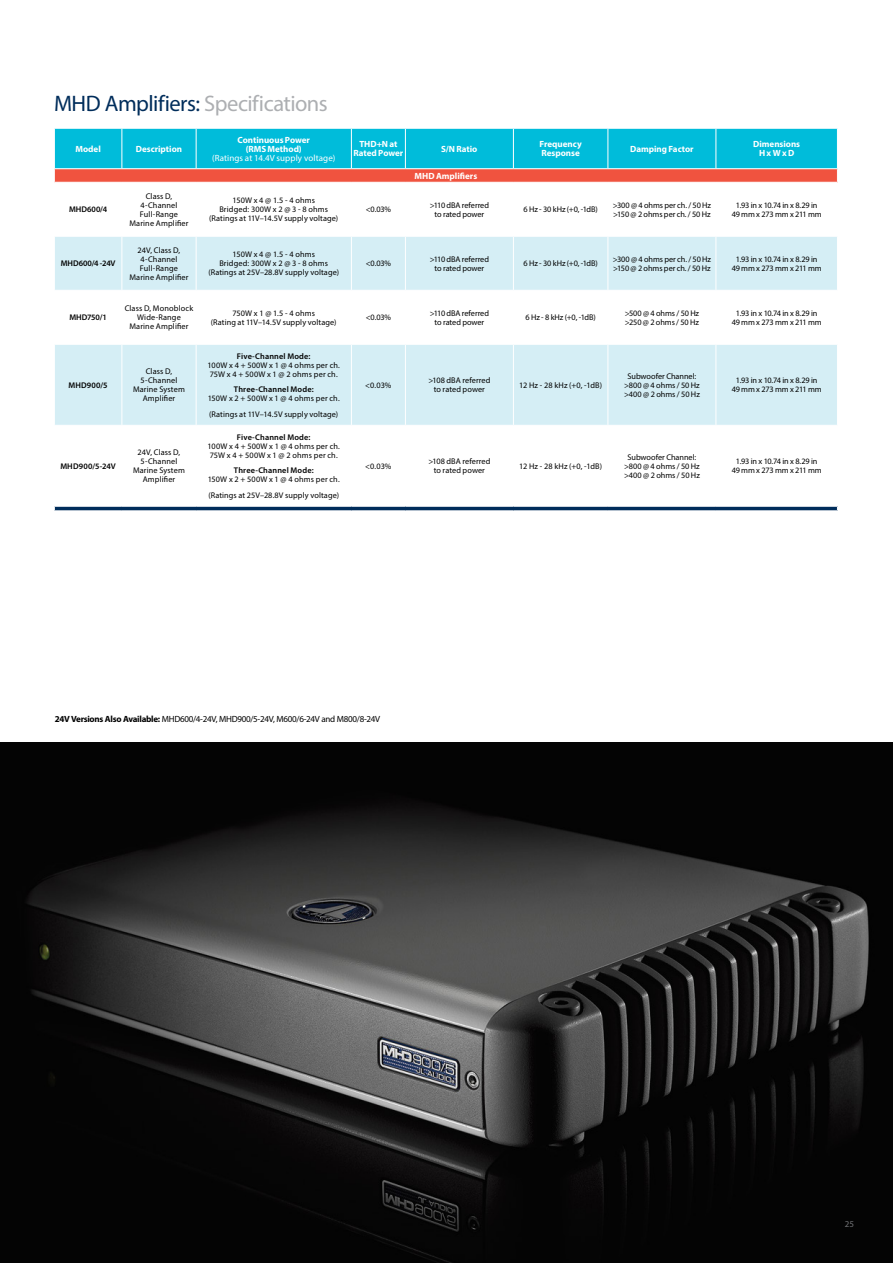
<style>
.page{position:relative;width:893px;height:1263px;background:#fff}
.page>*{position:absolute;margin:0;border:0;box-sizing:border-box;transform-origin:0 0}
.t1{font:22.5px "Myriad Pro";letter-spacing:-.02em;color:#002d5b}
.t2{font:700 9px/9px "Myriad Pro";letter-spacing:-.005em;color:#fff;text-align:center}
.t3{font:9px "Myriad Pro";letter-spacing:-.03em;color:#000}
.t4{font:9px/9px "Myriad Pro";letter-spacing:.01em;color:#fff;text-align:center}
.t5{font:9px "Myriad Pro";color:#717275}
.t6{font:8.25px/9px "Myriad Pro";letter-spacing:.01em;color:#000;text-align:center}
.t7{font:8.25px/9px "Myriad Pro";letter-spacing:-.01em;color:#000;text-align:center}
.t8{font:8.25px/9px "Myriad Pro";letter-spacing:-.02em;color:#000;text-align:center}
.t9{font:600 8.25px "Myriad Pro";letter-spacing:.015em;color:#000}
.s1{color:#adafb2}
.s2{font-weight:700}
</style>
<div class="page">
<img style="left:0;top:743px;width:893px;height:520px">
<svg style="left:55px;top:237px;width:782px;height:188px;fill:#d5eef5"></svg>
<div style="left:54px;top:506px;width:783px;height:5px;background:#002d5b"></div>
<svg style="left:54px;top:128px;width:784px;height:54px;background:#43a6b7"></svg>
<hr style="left:122px;top:237px;width:1px;height:53px;background:#fff">
<hr style="left:196px;top:237px;width:1px;height:53px;background:#fff">
<hr style="left:351px;top:237px;width:1px;height:53px;background:#fff">
<hr style="left:405px;top:237px;width:1px;height:53px;background:#fff">
<hr style="left:513px;top:237px;width:1px;height:53px;background:#fff">
<hr style="left:608px;top:237px;width:1px;height:53px;background:#fff">
<hr style="left:716px;top:237px;width:1px;height:53px;background:#fff">
<hr style="left:54px;top:290px;width:68px;height:1px;background:#fff">
<hr style="left:122px;top:290px;width:74px;height:1px;background:#fff">
<hr style="left:122px;top:291px;width:1px;height:53px;background:#fff">
<hr style="left:196px;top:290px;width:155px;height:1px;background:#fff">
<hr style="left:196px;top:291px;width:1px;height:53px;background:#fff">
<hr style="left:351px;top:290px;width:54px;height:1px;background:#fff">
<hr style="left:351px;top:291px;width:1px;height:53px;background:#fff">
<hr style="left:405px;top:290px;width:108px;height:1px;background:#fff">
<hr style="left:405px;top:291px;width:1px;height:53px;background:#fff">
<hr style="left:513px;top:290px;width:95px;height:1px;background:#fff">
<hr style="left:513px;top:291px;width:1px;height:53px;background:#fff">
<hr style="left:608px;top:290px;width:108px;height:1px;background:#fff">
<hr style="left:608px;top:291px;width:1px;height:53px;background:#fff">
<hr style="left:716px;top:290px;width:122px;height:1px;background:#fff">
<hr style="left:716px;top:291px;width:1px;height:53px;background:#fff">
<hr style="left:54px;top:344px;width:68px;height:1px;background:#fff">
<hr style="left:122px;top:344px;width:74px;height:1px;background:#fff">
<hr style="left:122px;top:345px;width:1px;height:80px;background:#fff">
<hr style="left:196px;top:344px;width:155px;height:1px;background:#fff">
<hr style="left:196px;top:345px;width:1px;height:80px;background:#fff">
<hr style="left:351px;top:344px;width:54px;height:1px;background:#fff">
<hr style="left:351px;top:345px;width:1px;height:80px;background:#fff">
<hr style="left:405px;top:344px;width:108px;height:1px;background:#fff">
<hr style="left:405px;top:345px;width:1px;height:80px;background:#fff">
<hr style="left:513px;top:344px;width:95px;height:1px;background:#fff">
<hr style="left:513px;top:345px;width:1px;height:80px;background:#fff">
<hr style="left:608px;top:344px;width:108px;height:1px;background:#fff">
<hr style="left:608px;top:345px;width:1px;height:80px;background:#fff">
<hr style="left:716px;top:344px;width:122px;height:1px;background:#fff">
<hr style="left:716px;top:345px;width:1px;height:80px;background:#fff">
<hr style="left:54px;top:506px;width:68px;height:1px;background:#fff">
<hr style="left:122px;top:506px;width:74px;height:1px;background:#fff">
<hr style="left:196px;top:506px;width:155px;height:1px;background:#fff">
<hr style="left:351px;top:506px;width:54px;height:1px;background:#fff">
<hr style="left:405px;top:506px;width:108px;height:1px;background:#fff">
<hr style="left:513px;top:506px;width:95px;height:1px;background:#fff">
<hr style="left:608px;top:506px;width:108px;height:1px;background:#fff">
<hr style="left:716px;top:506px;width:122px;height:1px;background:#fff">
<hr style="left:54px;top:510px;width:68px;height:1px;background:#fff">
<hr style="left:122px;top:510px;width:74px;height:1px;background:#fff">
<hr style="left:196px;top:510px;width:155px;height:1px;background:#fff">
<hr style="left:351px;top:510px;width:54px;height:1px;background:#fff">
<hr style="left:405px;top:510px;width:108px;height:1px;background:#fff">
<hr style="left:513px;top:510px;width:95px;height:1px;background:#fff">
<hr style="left:608px;top:510px;width:108px;height:1px;background:#fff">
<hr style="left:716px;top:510px;width:122px;height:1px;background:#fff">
<p class="t1" style="left:54px;top:90px;width:275px">MHD Amplifiers: <span class="s1">Specifications</span></p>
<p class="t2" style="left:75px;top:144px;width:27px">Model</p>
<p class="t2" style="left:136px;top:144px;width:48px">Description</p>
<p class="t4" style="left:212px;top:135px;width:125px"><span class="s2">Continuous Power<br>(RMS Method)<br></span>(Ratings at 14.4V supply voltage)</p>
<p class="t2" style="left:353px;top:140px;width:51px">THD+N at<br>Rated Power</p>
<p class="t2" style="left:441px;top:144px;width:38px">S/N Ratio</p>
<p class="t2" style="left:540px;top:140px;width:44px;text-align:left">Frequency<br>Response</p>
<p class="t2" style="left:630px;top:144px;width:65px">Damping Factor</p>
<p class="t2" style="left:415px;top:171px;width:64px">MHD Amplifiers</p>
<p class="t2" style="left:753px;top:140px;width:49px">Dimensions</p>
<p class="t2" style="left:759px;top:149px;width:37px">H x W x D</p>
<p class="t9" style="left:69px;top:204px;width:39px">MHD600/4</p>
<p class="t6" style="left:141px;top:191px;width:38px">Class D,<br>4-Channel</p>
<p class="t6" style="left:129px;top:209px;width:61px">Full-Range<br>Marine Amplifier</p>
<p class="t6" style="left:209px;top:196px;width:131px">150W x 4 @ 1.5 - 4 ohms<br>Bridged: 300W x 2 @ 3 - 8 ohms (Ratings at 11V–14.5V supply voltage)</p>
<p class="t6" style="left:366px;top:205px;width:27px">&lt;0.03%</p>
<p class="t7" style="left:430px;top:200px;width:61px">&gt;110 dBA referred to rated power</p>
<p class="t7" style="left:523px;top:205px;width:76px">6 Hz - 30 kHz (+0, -1dB)</p>
<p class="t7" style="left:613px;top:200px;width:100px">&gt;300 @ 4 ohms per ch. / 50 Hz</p>
<p class="t7" style="left:613px;top:209px;width:99px">&gt;150 @ 2 ohms per ch. / 50 Hz</p>
<p class="t8" style="left:732px;top:200px;width:91px">1.93 in x 10.74 in x 8.29 in<br>49 mm x 273 mm x 211 mm</p>
<p class="t9" style="left:61px;top:258px;width:56px">MHD600/4 -24V</p>
<p class="t6" style="left:138px;top:245px;width:44px">24V, Class D,<br>4-Channel</p>
<p class="t6" style="left:129px;top:263px;width:61px">Full-Range<br>Marine Amplifier</p>
<p class="t6" style="left:208px;top:250px;width:132px">150W x 4 @ 1.5 - 4 ohms<br>Bridged: 300W x 2 @ 3 - 8 ohms (Ratings at 25V–28.8V supply voltage)</p>
<p class="t6" style="left:366px;top:259px;width:27px">&lt;0.03%</p>
<p class="t7" style="left:430px;top:254px;width:61px">&gt;110 dBA referred to rated power</p>
<p class="t7" style="left:523px;top:259px;width:76px">6 Hz - 30 kHz (+0, -1dB)</p>
<p class="t7" style="left:613px;top:254px;width:100px">&gt;300 @ 4 ohms per ch. / 50 Hz</p>
<p class="t7" style="left:613px;top:263px;width:99px">&gt;150 @ 2 ohms per ch. / 50 Hz</p>
<p class="t8" style="left:732px;top:254px;width:91px">1.93 in x 10.74 in x 8.29 in<br>49 mm x 273 mm x 211 mm</p>
<p class="t9" style="left:69px;top:312px;width:39px">MHD750/1</p>
<p class="t6" style="left:125px;top:304px;width:70px">Class D, Monoblock<br>Wide-Range<br>Marine Amplifier</p>
<p class="t6" style="left:232px;top:308px;width:84px">750W x 1 @ 1.5 - 4 ohms</p>
<p class="t6" style="left:211px;top:317px;width:127px">(Rating at 11V–14.5V supply voltage)</p>
<p class="t6" style="left:366px;top:313px;width:27px">&lt;0.03%</p>
<p class="t7" style="left:430px;top:308px;width:61px">&gt;110 dBA referred to rated power</p>
<p class="t6" style="left:526px;top:313px;width:72px">6 Hz - 8 kHz (+0, -1dB)</p>
<p class="t7" style="left:625px;top:308px;width:76px">&gt;500 @ 4 ohms / 50 Hz</p>
<p class="t7" style="left:625px;top:317px;width:76px">&gt;250 @ 2 ohms / 50 Hz</p>
<p class="t8" style="left:732px;top:308px;width:91px">1.93 in x 10.74 in x 8.29 in<br>49 mm x 273 mm x 211 mm</p>
<p class="t9" style="left:69px;top:380px;width:41px">MHD900/5</p>
<p class="t6" style="left:133px;top:367px;width:53px">Class D,<br>5-Channel<br>Marine System<br>Amplifier</p>
<p class="t9" style="left:237px;top:351px;width:75px">Five-Channel Mode:</p>
<p class="t6" style="left:208px;top:360px;width:134px">100W x 4 + 500W x 1 @ 4 ohms per ch.</p>
<p class="t6" style="left:210px;top:369px;width:129px">75W x 4 + 500W x 1 @ 2 ohms per ch.</p>
<p class="t9" style="left:234px;top:384px;width:81px">Three-Channel Mode:</p>
<p class="t6" style="left:208px;top:394px;width:133px">150W x 2 + 500W x 1 @ 4 ohms per ch.</p>
<p class="t6" style="left:209px;top:410px;width:131px">(Ratings at 11V–14.5V supply voltage)</p>
<p class="t6" style="left:365px;top:380px;width:28px">&lt;0.03%</p>
<p class="t6" style="left:428px;top:376px;width:64px">&gt;108 dBA referred to rated power</p>
<p class="t6" style="left:519px;top:380px;width:84px">12 Hz - 28 kHz (+0, -1dB)</p>
<p class="t6" style="left:627px;top:371px;width:70px">Subwoofer Channel:</p>
<p class="t6" style="left:624px;top:380px;width:77px">&gt;800 @ 4 ohms / 50 Hz</p>
<p class="t6" style="left:624px;top:389px;width:77px">&gt;400 @ 2 ohms / 50 Hz</p>
<p class="t8" style="left:732px;top:376px;width:91px">1.93 in x 10.74 in x 8.29 in<br>49 mm x 273 mm x 211 mm</p>
<p class="t9" style="left:60px;top:461px;width:57px">MHD900/5-24V</p>
<p class="t6" style="left:133px;top:448px;width:53px">24V, Class D,<br>5-Channel<br>Marine System<br>Amplifier</p>
<p class="t9" style="left:237px;top:432px;width:75px">Five-Channel Mode:</p>
<p class="t6" style="left:208px;top:441px;width:134px">100W x 4 + 500W x 1 @ 4 ohms per ch.</p>
<p class="t6" style="left:210px;top:450px;width:129px">75W x 4 + 500W x 1 @ 2 ohms per ch.</p>
<p class="t9" style="left:234px;top:465px;width:81px">Three-Channel Mode:</p>
<p class="t6" style="left:208px;top:475px;width:133px">150W x 2 + 500W x 1 @ 4 ohms per ch.</p>
<p class="t6" style="left:208px;top:491px;width:132px">(Ratings at 25V–28.8V supply voltage)</p>
<p class="t6" style="left:365px;top:461px;width:28px">&lt;0.03%</p>
<p class="t6" style="left:428px;top:457px;width:64px">&gt;108 dBA referred to rated power</p>
<p class="t6" style="left:519px;top:461px;width:84px">12 Hz - 28 kHz (+0, -1dB)</p>
<p class="t6" style="left:627px;top:452px;width:70px">Subwoofer Channel:</p>
<p class="t6" style="left:624px;top:461px;width:77px">&gt;800 @ 4 ohms / 50 Hz</p>
<p class="t6" style="left:624px;top:470px;width:77px">&gt;400 @ 2 ohms / 50 Hz</p>
<p class="t8" style="left:732px;top:457px;width:91px">1.93 in x 10.74 in x 8.29 in<br>49 mm x 273 mm x 211 mm</p>
<p class="t3" style="left:55px;top:714px;width:327px"><span class="s2">24V Versions Also Available:</span> MHD600/4-24V, MHD900/5-24V, M600/6-24V and M800/8-24V</p>
<p class="t5" style="left:845px;top:1218px;width:11px">25</p>
</div>
